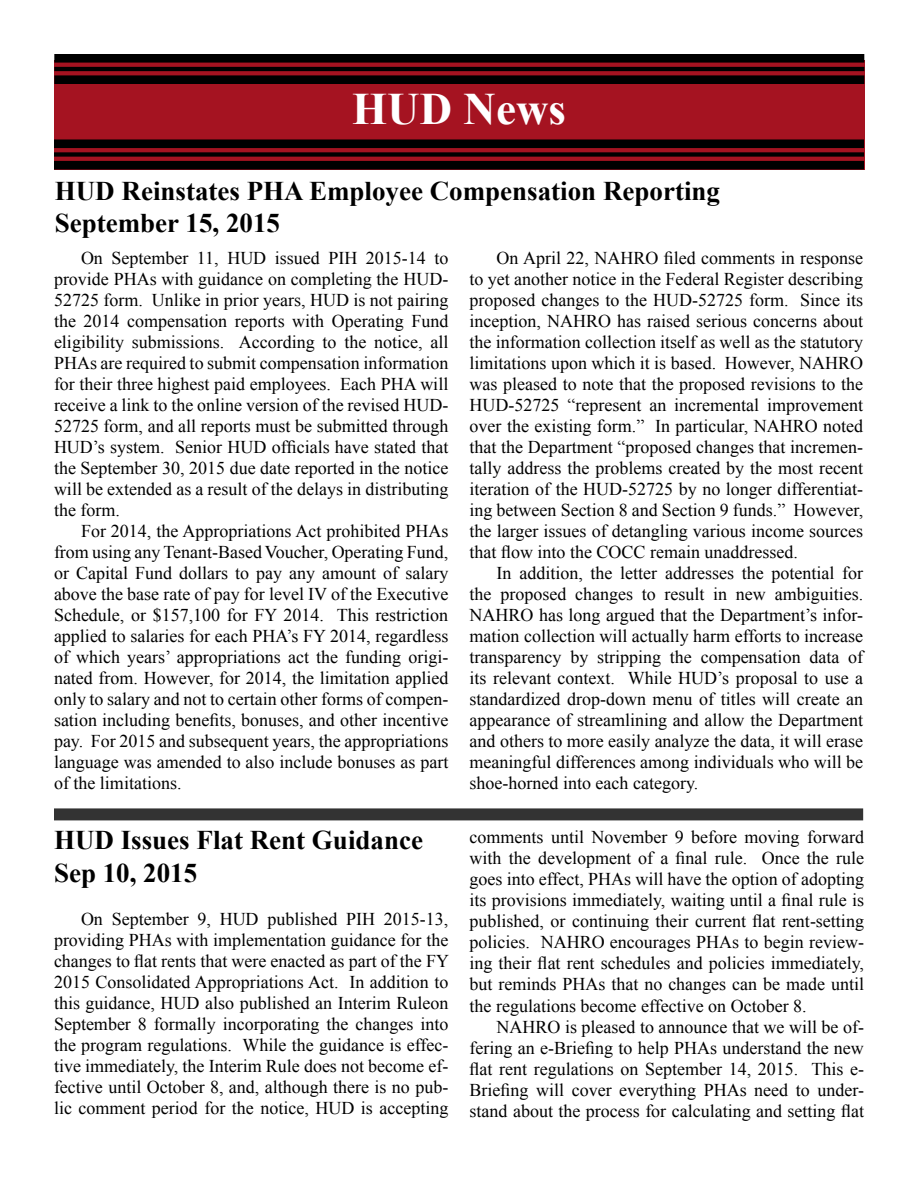
<style>
.page{position:relative;width:918px;height:1188px;background:#fff}
.page>*{position:absolute;margin:0;border:0;box-sizing:border-box;transform-origin:0 0}
.t1{font:700 45px "Times New Roman";color:#fff}
.t2{font:700 27px/32.4px "Times New Roman";color:#000}
.t3{font:18px/21px "Times New Roman";color:#000;text-align:justify}
</style>
<div class="page">
<div style="left:54px;top:60px;width:810px;height:109px;background:#a51321"></div>
<div style="left:54px;top:54px;width:810px;height:9px;background:#000"></div>
<hr style="left:54px;top:67px;width:810px;height:4px;background:#000">
<div style="left:54px;top:75px;width:810px;height:9px;background:#000"></div>
<div style="left:54px;top:139px;width:810px;height:9px;background:#000"></div>
<div style="left:54px;top:152px;width:810px;height:5px;background:#000"></div>
<div style="left:54px;top:161px;width:810px;height:8px;background:#000"></div>
<div style="left:54px;top:808px;width:809px;height:12px;background:#333"></div>
<h1 class="t1" style="left:352px;top:78px;width:215px">HUD News</h1>
<h2 class="t2" style="left:55px;top:174px;width:667px">HUD Reinstates PHA Employee Compensation Reporting<br>September 15, 2015</h2>
<p class="t3" style="left:470px;top:247px;width:395px;text-indent:27px">On April 22, NAHRO filed comments in response to yet another notice in the Federal Register describing proposed changes to the HUD-52725 form. Since its inception, NAHRO has raised serious concerns about the information collection itself as well as the statutory limitations upon which it is based. However, NAHRO was pleased to note that the proposed revisions to the HUD-52725 “represent an incremental improvement over the existing form.” In particular, NAHRO noted that the Department “proposed changes that incremen&shy;tally address the problems created by the most recent iteration of the HUD-52725 by no longer differentiat&shy;ing between Section 8 and Section 9 funds.” However, the larger issues of detangling various income sources that flow into the COCC remain unaddressed.</p>
<p class="t3" style="left:470px;top:562px;width:395px;text-indent:27px">In addition, the letter addresses the potential for the proposed changes to result in new ambiguities.<br>NAHRO has long argued that the Department’s infor&shy;mation collection will actually harm efforts to increase transparency by stripping the compensation data of its relevant context. While HUD’s proposal to use a standardized drop-down menu of titles will create an appearance of streamlining and allow the Department and others to more easily analyze the data, it will erase meaningful differences among individuals who will be shoe-horned into each category.</p>
<h2 class="t2" style="left:54px;top:823px;width:371px">HUD Issues Flat Rent Guidance<br>Sep 10, 2015</h2>
<p class="t3" style="left:54px;top:908px;width:397px;text-indent:27px">On September 9, HUD published PIH 2015-13, providing PHAs with implementation guidance for the changes to flat rents that were enacted as part of the FY 2015 Consolidated Appropriations Act. In addition to this guidance, HUD also published an Interim Ruleon September 8 formally incorporating the changes into the program regulations. While the guidance is effec&shy;tive immediately, the Interim Rule does not become ef&shy;fective until October 8, and, although there is no pub&shy;lic comment period for the notice, HUD is accepting</p>
<p class="t3" style="left:54px;top:247px;width:396px;text-indent:27px">On September 11, HUD issued PIH 2015-14 to provide PHAs with guidance on completing the HUD-52725 form. Unlike in prior years, HUD is not pairing the 2014 compensation reports with Operating Fund eligibility submissions. According to the notice, all PHAs are required to submit compensation information for their three highest paid employees. Each PHA will receive a link to the online version of the revised HUD-52725 form, and all reports must be submitted through HUD’s system. Senior HUD officials have stated that the September 30, 2015 due date reported in the notice will be extended as a result of the delays in distributing the form.</p>
<p class="t3" style="left:54px;top:520px;width:396px;text-indent:27px">For 2014, the Appropriations Act prohibited PHAs from using any Tenant-Based Voucher, Operating Fund, or Capital Fund dollars to pay any amount of salary above the base rate of pay for level IV of the Executive Schedule, or $157,100 for FY 2014. This restriction applied to salaries for each PHA’s FY 2014, regardless of which years’ appropriations act the funding origi&shy;nated from. However, for 2014, the limitation applied only to salary and not to certain other forms of compen&shy;sation including benefits, bonuses, and other incentive pay. For 2015 and subsequent years, the appropriations language was amended to also include bonuses as part of the limitations.</p>
<p class="t3" style="left:470px;top:827px;width:396px">comments until November 9 before moving forward with the development of a final rule. Once the rule goes into effect, PHAs will have the option of adopting its provisions immediately, waiting until a final rule is published, or continuing their current flat rent-setting policies. NAHRO encourages PHAs to begin review&shy;ing their flat rent schedules and policies immediately, but reminds PHAs that no changes can be made until the regulations become effective on October 8.</p>
<p class="t3" style="left:470px;top:1016px;width:396px;text-indent:27px">NAHRO is pleased to announce that we will be of&shy;fering an e-Briefing to help PHAs understand the new flat rent regulations on September 14, 2015. This e-Briefing will cover everything PHAs need to under&shy;stand about the process for calculating and setting flat</p>
</div>
